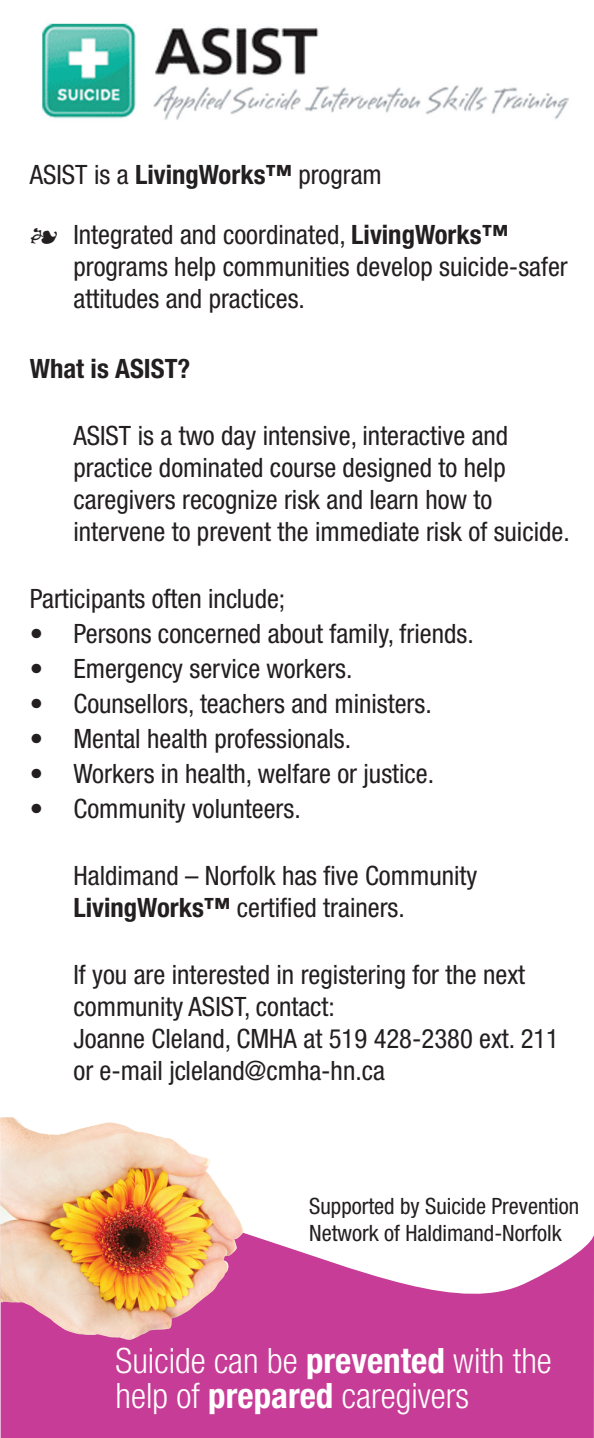
<style>
.page{position:relative;width:594px;height:1438px;background:#fff}
.page>*{position:absolute;margin:0;border:0;box-sizing:border-box;transform-origin:0 0}
.Subheadings{font:300 condensed 35px/35px "Helvetica Neue";color:#fff}
.Paragraph_Style_2{font:condensed 26.75px/32px "Helvetica Neue";color:#231f20}
.Paragraph_Style_3{font:condensed 26.75px "Helvetica Neue";color:#231f20}
.Paragraph_Style_1{font:700 condensed 26.75px "Helvetica Neue";color:#231f20}
.Paragraph_Style_2-2{font:condensed 22.5px/27px "Helvetica Neue";color:#231f20}
.s1{font-weight:700}
</style>
<div class="page">
<img style="left:42px;top:23px;width:527px;height:97px">
<svg style="left:1px;top:1232px;width:592px;height:205px;background:#ce57a4"></svg>
<img style="left:0;top:1117px;width:243px;height:222px">
<p class="Paragraph_Style_2" style="left:30px;top:158px;width:353px">ASIST is a <span class="s1">LivingWorks™</span> program</p>
<p class="Paragraph_Style_2" style="left:73px;top:219px;width:495px">Integrated and coordinated, <span class="s1">LivingWorks™ </span>programs help communities develop suicide-safer attitudes and practices.</p>
<p class="Paragraph_Style_1" style="left:30px;top:353px;width:162px">What is ASIST?</p>
<p class="Paragraph_Style_2" style="left:73px;top:420px;width:497px">ASIST is a two day intensive, interactive and practice dominated course designed to help caregivers recognize risk and learn how to intervene to prevent the immediate risk of suicide.</p>
<p class="Paragraph_Style_2" style="left:30px;top:583px;width:257px">Participants often include;</p>
<p class="Paragraph_Style_3" style="left:30px;top:618px;width:445px">• Persons concerned about family, friends.</p>
<p class="Paragraph_Style_3" style="left:30px;top:653px;width:324px">• Emergency service workers.</p>
<p class="Paragraph_Style_3" style="left:30px;top:688px;width:403px">• Counsellors, teachers and ministers.</p>
<p class="Paragraph_Style_3" style="left:30px;top:723px;width:323px">• Mental health professionals.</p>
<p class="Paragraph_Style_3" style="left:30px;top:758px;width:405px">• Workers in health, welfare or justice.</p>
<p class="Paragraph_Style_3" style="left:30px;top:793px;width:272px">• Community volunteers.</p>
<p class="Paragraph_Style_2" style="left:73px;top:859px;width:405px">Haldimand – Norfolk has five Community<br><span class="s1">LivingWorks™</span> certified trainers.</p>
<p class="Paragraph_Style_2" style="left:73px;top:958px;width:487px">If you are interested in registering for the next community ASIST, contact:<br>Joanne Cleland, CMHA at 519 428-2380 ext. 211 or e-mail jcleland@cmha-hn.ca</p>
<p class="Paragraph_Style_2-2" style="left:309px;top:1192px;width:271px">Supported by Suicide Prevention<br>Network of Haldimand-Norfolk</p>
<p class="Subheadings" style="left:115px;top:1342px;width:437px">Suicide can be <span class="s1">prevented</span> with the help of <span class="s1">prepared</span> caregivers</p>
</div>
